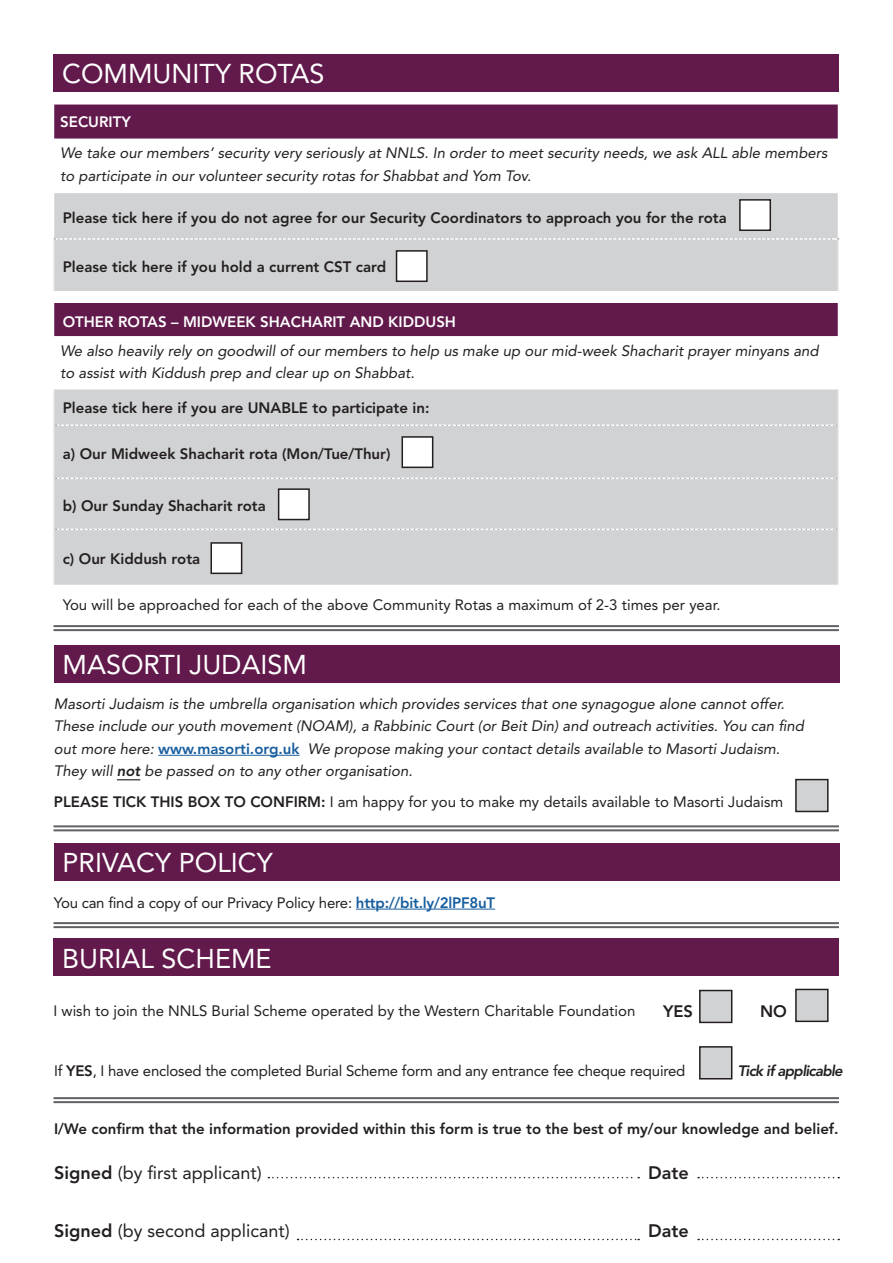
<style>
.page{position:relative;width:893px;height:1263px;background:#fff}
.page>*{position:absolute;margin:0;border:0;box-sizing:border-box;transform-origin:0 0}
.t1{font:27px "Avenir LT Std";color:#fff}
.t2{font:18px "Avenir LT Std";color:#231f20}
.t3{font:800 18px "Avenir LT Std";color:#231f20}
.t4{font:800 16.5px "Avenir LT Std";color:#231f20}
.t5{font:italic 15px/22.5px "Avenir LT Std";color:#231f20}
.t6{font:15px "Avenir LT Std";color:#231f20}
.t7{font:800 15px "Avenir LT Std";color:#231f20}
.t8{font:800 15px "Avenir LT Std";color:#fff}
.t9{font:italic 800 15px "Avenir LT Std";letter-spacing:-.05em;color:#231f20}
.s1{font-weight:800;font-style:normal;color:#175d9e}
.s2{font-weight:800}
.s3{font-weight:800;color:#175d9e}
</style>
<div class="page">
<svg style="left:268px;top:1177px;width:371px;height:1px"></svg>
<svg style="left:298px;top:1239px;width:341px;height:1px"></svg>
<div style="left:54px;top:54px;width:785px;height:37px;background:#62194b"></div>
<div style="left:54px;top:105px;width:784px;height:34px;background:#62194b"></div>
<svg style="left:54px;top:193px;width:784px;height:392px;background:#cdc8ce"></svg>
<div style="left:54px;top:291px;width:784px;height:11px;background:#fff"></div>
<svg style="left:54px;top:238px;width:785px;height:2px"></svg>
<svg style="left:56px;top:424px;width:781px;height:2px"></svg>
<svg style="left:56px;top:478px;width:781px;height:1px"></svg>
<svg style="left:56px;top:529px;width:781px;height:1px"></svg>
<hr style="left:54px;top:240px;width:1px;height:51px;background:#dedcdd">
<hr style="left:837px;top:240px;width:1px;height:51px;background:#dedcdd">
<hr style="left:54px;top:389px;width:1px;height:36px;background:#dedcdd">
<hr style="left:837px;top:389px;width:1px;height:36px;background:#dedcdd">
<hr style="left:54px;top:425px;width:1px;height:53px;background:#dedcdd">
<hr style="left:837px;top:425px;width:1px;height:53px;background:#dedcdd">
<hr style="left:54px;top:478px;width:1px;height:51px;background:#dedcdd">
<hr style="left:837px;top:478px;width:1px;height:51px;background:#dedcdd">
<hr style="left:54px;top:529px;width:1px;height:56px;background:#dedcdd">
<hr style="left:837px;top:529px;width:1px;height:56px;background:#dedcdd">
<div style="left:740px;top:200px;width:30px;height:30px;background:#fff"></div>
<div style="left:739px;top:199px;width:32px;height:32px;border:2px solid #231f20"></div>
<div style="left:396px;top:251px;width:31px;height:30px;background:#fff"></div>
<div style="left:396px;top:250px;width:32px;height:32px;border:2px solid #231f20"></div>
<div style="left:402px;top:437px;width:31px;height:30px;background:#fff"></div>
<div style="left:401px;top:436px;width:32px;height:32px;border:2px solid #231f20"></div>
<div style="left:279px;top:489px;width:30px;height:30px;background:#fff"></div>
<div style="left:278px;top:488px;width:32px;height:32px;border:2px solid #231f20"></div>
<div style="left:211px;top:543px;width:31px;height:30px;background:#fff"></div>
<div style="left:210px;top:542px;width:32px;height:32px;border:2px solid #231f20"></div>
<hr style="left:54px;top:825px;width:785px;height:2px;background:#606164">
<hr style="left:54px;top:829px;width:785px;height:2px;background:#606164">
<hr style="left:54px;top:625px;width:785px;height:2px;background:#606164">
<hr style="left:54px;top:629px;width:785px;height:2px;background:#606164">
<div style="left:54px;top:645px;width:785px;height:37px;background:#62194b"></div>
<hr style="left:158px;top:755px;width:142px;height:1px;background:#175d9e">
<svg style="left:795px;top:778px;width:34px;height:35px"></svg>
<svg style="left:117px;top:779px;width:23px;height:1px"></svg>
<div style="left:54px;top:939px;width:785px;height:37px;background:#62194b"></div>
<div style="left:54px;top:843px;width:785px;height:38px;background:#62194b"></div>
<hr style="left:356px;top:909px;width:139px;height:1px;background:#175d9e">
<svg style="left:699px;top:989px;width:34px;height:35px"></svg>
<svg style="left:699px;top:1046px;width:34px;height:34px"></svg>
<svg style="left:795px;top:988px;width:34px;height:35px"></svg>
<hr style="left:54px;top:1097px;width:785px;height:2px;background:#606164">
<hr style="left:54px;top:1101px;width:785px;height:2px;background:#606164">
<hr style="left:54px;top:922px;width:785px;height:2px;background:#606164">
<hr style="left:54px;top:926px;width:785px;height:2px;background:#606164">
<svg style="left:698px;top:1177px;width:141px;height:1px"></svg>
<svg style="left:698px;top:1239px;width:141px;height:1px"></svg>
<h1 class="t1" style="left:62px;top:58px;width:264px">COMMUNITY ROTAS</h1>
<p class="t8" style="left:60px;top:113px;width:72px">SECURITY</p>
<p class="t5" style="left:60px;top:142px;width:769px">We take our members’ security very seriously at NNLS. In order to meet security needs, we ask ALL able members to participate in our volunteer security rotas for Shabbat and Yom Tov.</p>
<p class="t7" style="left:63px;top:209px;width:666px">Please tick here if you do not agree for our Security Coordinators to approach you for the rota</p>
<p class="t7" style="left:63px;top:258px;width:325px">Please tick here if you hold a current CST card</p>
<p class="t8" style="left:63px;top:313px;width:395px">OTHER ROTAS – MIDWEEK SHACHARIT AND KIDDUSH</p>
<p class="t5" style="left:60px;top:340px;width:760px">We also heavily rely on goodwill of our members to help us make up our mid-week Shacharit prayer minyans and to assist with Kiddush prep and clear up on Shabbat.</p>
<p class="t7" style="left:63px;top:399px;width:368px">Please tick here if you are UNABLE to participate in:</p>
<p class="t7" style="left:63px;top:445px;width:329px">a) Our Midweek Shacharit rota (Mon/Tue/Thur)</p>
<p class="t7" style="left:63px;top:497px;width:205px">b) Our Sunday Shacharit rota</p>
<p class="t7" style="left:63px;top:550px;width:139px">c) Our Kiddush rota</p>
<p class="t6" style="left:63px;top:596px;width:659px">You will be approached for each of the above Community Rotas a maximum of 2-3 times per year.</p>
<h1 class="t1" style="left:63px;top:649px;width:246px">MASORTI JUDAISM</h1>
<p class="t5" style="left:54px;top:693px;width:751px">Masorti Judaism is the umbrella organisation which provides services that one synagogue alone cannot offer.<br>These include our youth movement (NOAM), a Rabbinic Court (or Beit Din) and outreach activities. You can find out more here: <span class="s1">www.masorti.org.uk</span> We propose making your contact details available to Masorti Judaism.<br>They will <span class="s2">not</span> be passed on to any other organisation.</p>
<p class="t6" style="left:54px;top:793px;width:731px"><span class="s2">PLEASE TICK THIS BOX TO CONFIRM:</span> I am happy for you to make my details available to Masorti Judaism</p>
<h1 class="t1" style="left:63px;top:847px;width:212px">PRIVACY POLICY</h1>
<p class="t6" style="left:54px;top:894px;width:443px">You can find a copy of our Privacy Policy here: <span class="s3">http://bit.ly/2lPF8uT</span></p>
<h1 class="t1" style="left:62px;top:942px;width:211px">BURIAL SCHEME</h1>
<p class="t6" style="left:53px;top:1002px;width:583px">I wish to join the NNLS Burial Scheme operated by the Western Charitable Foundation</p>
<p class="t4" style="left:663px;top:1002px;width:31px">YES</p>
<p class="t4" style="left:760px;top:1002px;width:28px">NO</p>
<p class="t6" style="left:54px;top:1062px;width:633px">If <span class="s2">YES</span>, I have enclosed the completed Burial Scheme form and any entrance fee cheque required</p>
<p class="t9" style="left:738px;top:1062px;width:107px">Tick if applicable</p>
<p class="t7" style="left:54px;top:1120px;width:786px">I/We confirm that the information provided within this form is true to the best of my/our knowledge and belief.</p>
<p class="t2" style="left:54px;top:1162px;width:209px"><span class="s2">Signed</span> (by first applicant)</p>
<p class="t3" style="left:648px;top:1162px;width:42px">Date</p>
<p class="t2" style="left:54px;top:1220px;width:237px"><span class="s2">Signed</span> (by second applicant)</p>
<p class="t3" style="left:648px;top:1220px;width:42px">Date</p>
</div>
